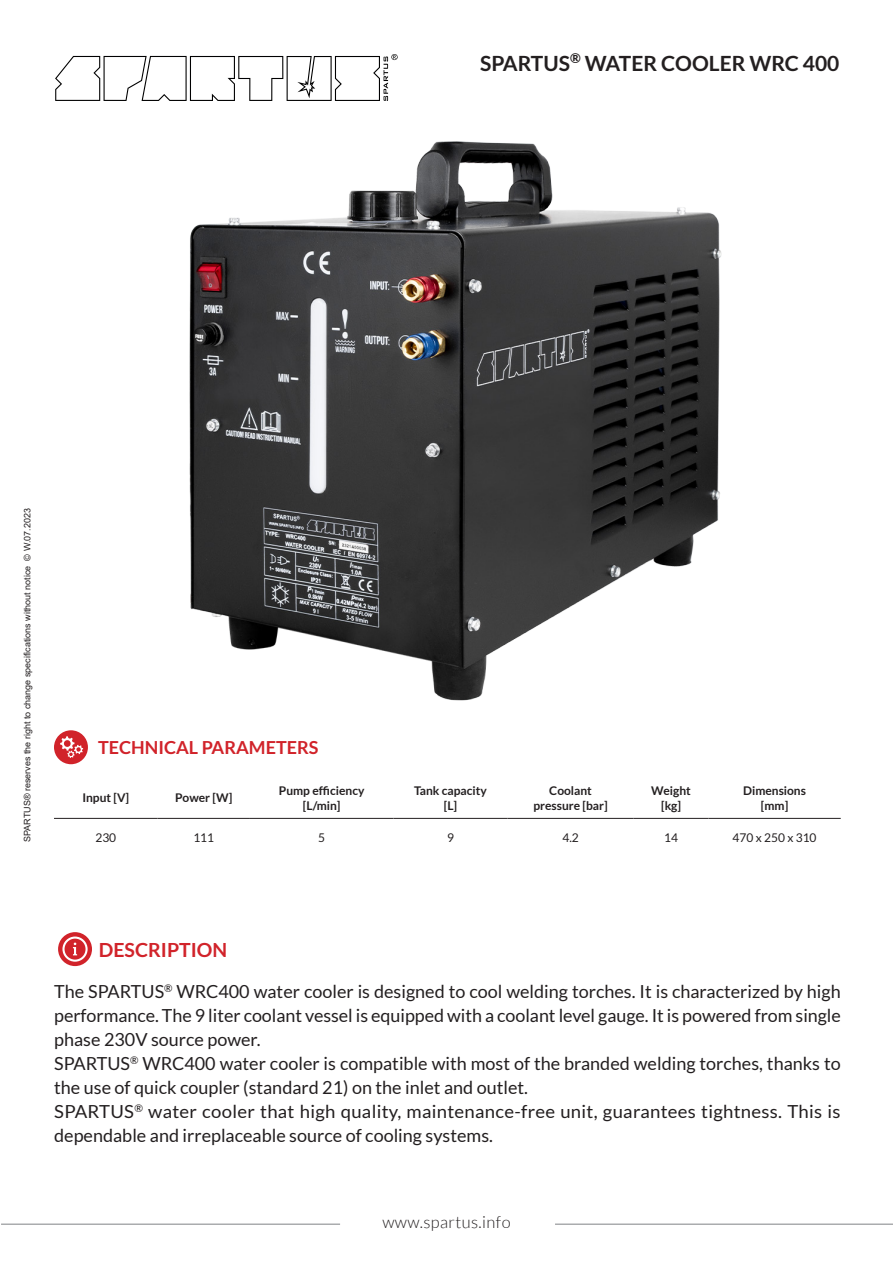
<style>
.page{position:relative;width:893px;height:1263px;background:#fff}
.page>*{position:absolute;margin:0;border:0;box-sizing:border-box;transform-origin:0 0}
.t1{font:700 21px "Lato";color:#231f20}
.t2{font:700 19.5px "Lato";color:#d1232a}
.t3{font:18px/24px "Lato";color:#231f20}
.t4{font:700 18px "Lato";color:#d1232a}
.t5{font:300 16.5px "Lato";letter-spacing:.025em;color:#231f20}
.t6{font:700 12px "Lato";color:#231f20}
.t7{font:12px "Lato";color:#231f20}
.t8{font:9px "Arial";color:#231f20}
</style>
<div class="page">
<svg style="left:55px;top:54px;width:343px;height:47px"></svg>
<hr style="left:1px;top:1224px;width:339px;height:1px;background:#808285">
<hr style="left:555px;top:1224px;width:338px;height:1px;background:#808285">
<hr style="left:54px;top:818px;width:104px;height:1px;background:#231f20">
<hr style="left:158px;top:818px;width:92px;height:1px;background:#231f20">
<hr style="left:250px;top:818px;width:143px;height:1px;background:#231f20">
<hr style="left:393px;top:818px;width:115px;height:1px;background:#231f20">
<hr style="left:508px;top:818px;width:126px;height:1px;background:#231f20">
<hr style="left:634px;top:818px;width:74px;height:1px;background:#231f20">
<hr style="left:708px;top:818px;width:133px;height:1px;background:#231f20">
<svg style="left:54px;top:730px;width:34px;height:34px"></svg>
<svg style="left:58px;top:932px;width:34px;height:34px"></svg>
<img style="left:189px;top:141px;width:533px;height:560px">
<p class="t1" style="left:480px;top:51px;width:361px">SPARTUS<sup>®</sup> WATER COOLER WRC 400</p>
<p class="t8" style="left:21px;top:842px;width:335px;rotate:-90deg">SPARTUS® reserves the right to change specifications without notice © W.07.2023</p>
<p class="t4" style="left:98px;top:737px;width:222px">TECHNICAL PARAMETERS</p>
<p class="t6" style="left:82px;top:791px;width:48px">Input [V]</p>
<p class="t6" style="left:175px;top:791px;width:59px">Power [W]</p>
<p class="t6" style="left:279px;top:784px;width:87px">Pump efficiency</p>
<p class="t6" style="left:303px;top:798px;width:39px">[L/min]</p>
<p class="t6" style="left:414px;top:784px;width:74px">Tank capacity</p>
<p class="t6" style="left:444px;top:798px;width:15px">[L]</p>
<p class="t6" style="left:549px;top:784px;width:44px">Coolant</p>
<p class="t6" style="left:533px;top:798px;width:76px">pressure [bar]</p>
<p class="t6" style="left:651px;top:784px;width:41px">Weight</p>
<p class="t6" style="left:661px;top:798px;width:22px">[kg]</p>
<p class="t6" style="left:743px;top:784px;width:64px">Dimensions</p>
<p class="t6" style="left:761px;top:798px;width:29px">[mm]</p>
<p class="t7" style="left:95px;top:831px;width:22px">230</p>
<p class="t7" style="left:193px;top:831px;width:22px">111</p>
<p class="t7" style="left:318px;top:831px;width:8px">5</p>
<p class="t7" style="left:447px;top:831px;width:8px">9</p>
<p class="t7" style="left:562px;top:831px;width:18px">4.2</p>
<p class="t7" style="left:664px;top:831px;width:15px">14</p>
<p class="t7" style="left:733px;top:831px;width:86px">470 x 250 x 310</p>
<p class="t2" style="left:99px;top:939px;width:130px">DESCRIPTION</p>
<p class="t3" style="left:54px;top:979px;width:788px;text-align:justify">The SPARTUS<sup>®</sup> WRC400 water cooler is designed to cool welding torches. It is characterized by high performance. The 9 liter coolant vessel is equipped with a coolant level gauge. It is powered from single phase 230V source power.</p>
<p class="t3" style="left:54px;top:1051px;width:788px">SPARTUS<sup>®</sup> WRC400 water cooler is compatible with most of the branded welding torches, thanks to the use of quick coupler (standard 21) on the inlet and outlet.</p>
<p class="t3" style="left:54px;top:1099px;width:788px">SPARTUS<sup>®</sup> water cooler that high quality, maintenance-free unit, guarantees tightness. This is dependable and irreplaceable source of cooling systems.</p>
<p class="t5" style="left:382px;top:1213px;width:130px">www.spartus.info</p>
</div>
